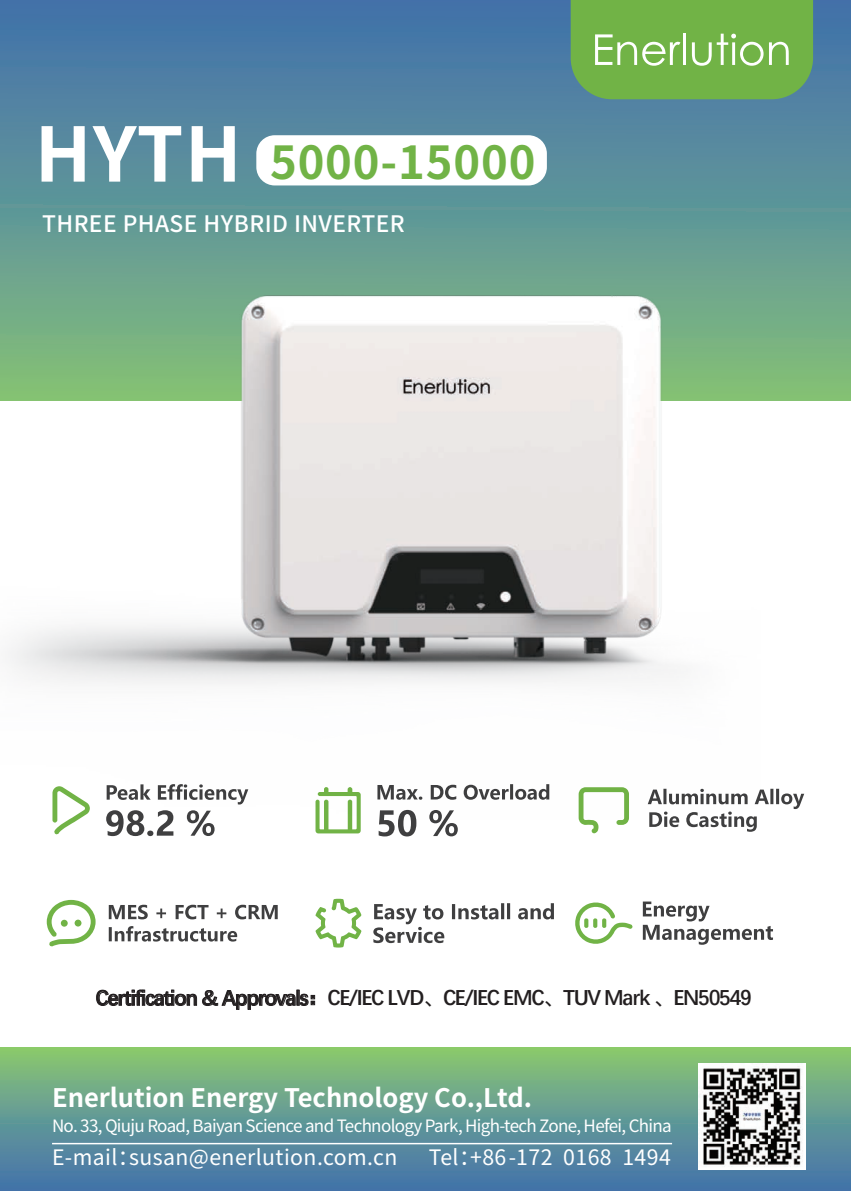
<style>
.page{position:relative;width:851px;height:1191px;background:#fff}
.page>*{position:absolute;margin:0;border:0;box-sizing:border-box;transform-origin:0 0}
.t1{font:700 75px "Source Han Sans CN";color:#fff}
.t2{font:700 45.45px "Source Han Sans CN";letter-spacing:.02em;color:#71b346}
.t3{font:700 25.5px "Source Han Sans CN";color:#fff}
.t4{font:500 22.65px "Source Han Sans CN";letter-spacing:.02em;color:#fff}
.t5{font:700 21.3px "Deng Xian";letter-spacing:-.06em;color:#231f20}
.t6{font:21.3px "Source Han Sans CN";letter-spacing:.02em;color:#fff}
.t7{font:16.95px "Source Han Sans CN";letter-spacing:-.04em;color:#fff}
</style>
<div class="page">
<svg style="left:575px;top:902px;width:57px;height:42px"></svg>
<svg style="left:642px;top:901px;width:130px;height:43px"></svg>
<svg style="left:47px;top:900px;width:49px;height:46px"></svg>
<svg style="left:109px;top:904px;width:169px;height:15px"></svg>
<svg style="left:109px;top:926px;width:128px;height:15px"></svg>
<svg style="left:578px;top:819px;width:51px;height:14px"></svg>
<svg style="left:649px;top:819px;width:108px;height:12px"></svg>
<svg style="left:315px;top:898px;width:46px;height:49px"></svg>
<svg style="left:373px;top:903px;width:181px;height:40px"></svg>
<svg style="left:52px;top:819px;width:27px;height:15px"></svg>
<svg style="left:106px;top:819px;width:108px;height:17px"></svg>
<svg style="left:315px;top:819px;width:45px;height:14px"></svg>
<svg style="left:378px;top:819px;width:79px;height:17px"></svg>
<svg style="left:0;top:0;width:850px;height:259px;background:#55899e"></svg>
<div style="left:0;top:1047px;width:850px;height:144px;background:linear-gradient(to bottom,#89c673,#4271b0)"></div>
<img style="left:698px;top:1063px;width:107px;height:106px">
<hr style="left:52px;top:1142px;width:620px;height:2px;background:#fff">
<img style="left:0;top:259px;width:850px;height:560px">
<div style="left:256px;top:135px;width:291px;height:50px;background:#fff;border-radius:18px"></div>
<svg style="left:570px;top:0;width:243px;height:99px;background:#78b554"></svg>
<svg style="left:96px;top:989px;width:219px;height:20px"></svg>
<h1 class="t1" style="left:35px;top:112px;width:208px">HYTH</h1>
<h3 class="t4" style="left:42px;top:211px;width:364px">THREE PHASE HYBRID INVERTER</h3>
<h2 class="t2" style="left:270px;top:136px;width:267px">5000-15000</h2>
<p class="t5" style="left:96px;top:983px;width:657px">Certification &amp; Approvals：CE/IEC LVD、CE/IEC EMC、TUV Mark 、EN50549</p>
<h3 class="t3" style="left:52px;top:1082px;width:481px">Enerlution Energy Technology Co.,Ltd.</h3>
<p class="t7" style="left:52px;top:1116px;width:621px">No. 33, Qiuju Road, Baiyan Science and Technology Park, High-tech Zone, Hefei, China</p>
<p class="t6" style="left:52px;top:1145px;width:347px">E-mail：susan@enerlution.com.cn</p>
<p class="t6" style="left:429px;top:1145px;width:243px">Tel：+86-172 0168 1494</p>
</div>
